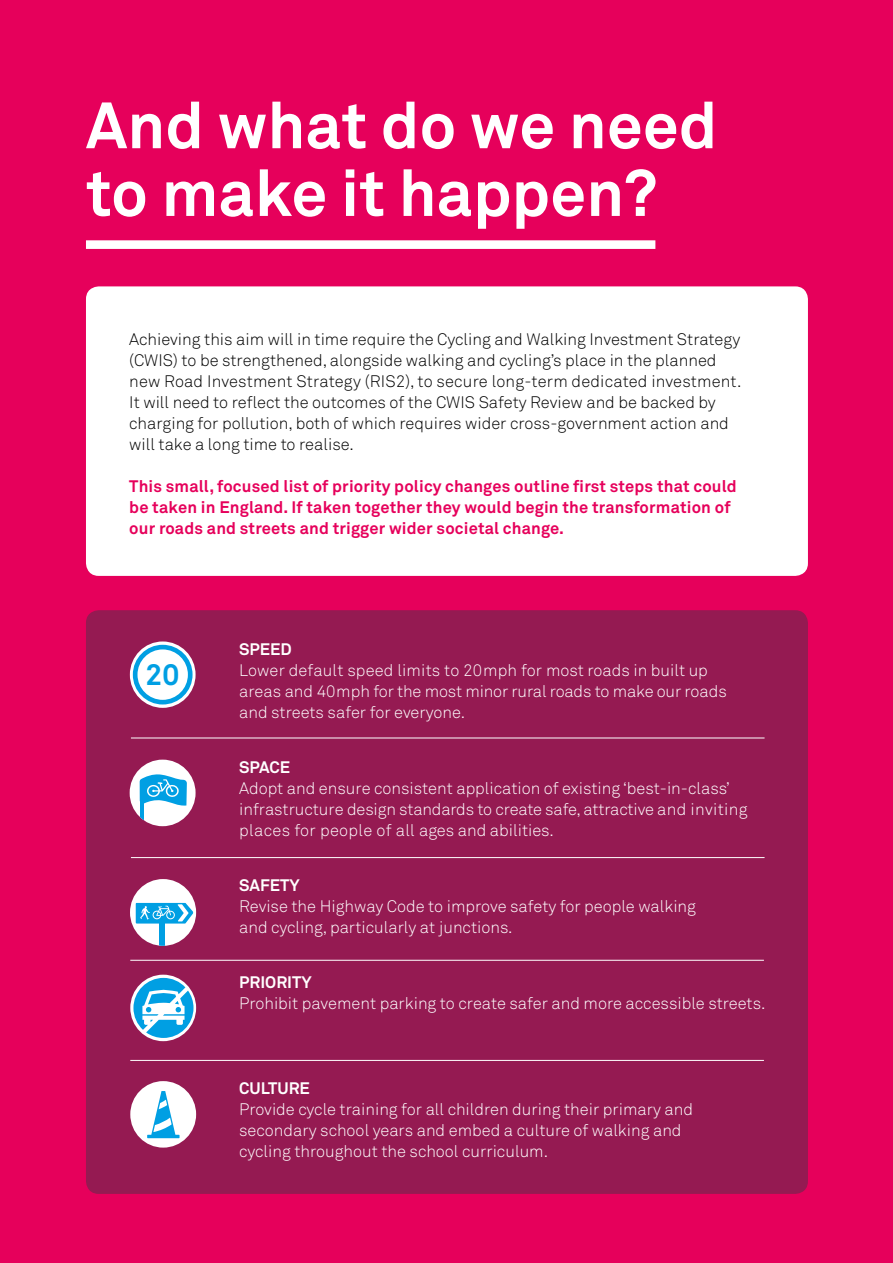
<style>
.page{position:relative;width:893px;height:1263px;background:#e6005b}
.page>*{position:absolute;margin:0;border:0;box-sizing:border-box;transform-origin:0 0}
.t1{font:700 64.5px/67.7px "Akkurat";color:#fff}
.t2{font:700 29.7px "Akkurat";color:#009fe3}
.t3{font:300 16.5px/21px "Akkurat";color:#fff}
.t4{font:300 16.5px/21px "Akkurat";color:#000}
.t5{font:700 16.5px/21px "Akkurat";letter-spacing:.01em;color:#e6005b}
.t6{font:700 16.5px "Akkurat";color:#fff}
</style>
<div class="page">
<div style="left:86px;top:286px;width:722px;height:290px;background:#fff;border-radius:13px"></div>
<div style="left:86px;top:240px;width:569px;height:9px;background:#fff"></div>
<div style="left:86px;top:610px;width:722px;height:584px;background:#951a52;border-radius:13px"></div>
<svg style="left:130px;top:641px;width:66px;height:67px"></svg>
<svg style="left:133px;top:645px;width:60px;height:59px;background:#bad1e6"></svg>
<div style="left:130px;top:760px;width:66px;height:66px;background:#fff;border-radius:50%"></div>
<svg style="left:139px;top:774px;width:48px;height:32px"></svg>
<hr style="left:140px;top:783px;width:3px;height:39px;background:#009fe3">
<div style="left:130px;top:879px;width:66px;height:67px;background:#fff;border-radius:50%"></div>
<svg style="left:135px;top:903px;width:58px;height:20px"></svg>
<div style="left:159px;top:920px;width:6px;height:26px;background:#009fe3"></div>
<svg style="left:130px;top:975px;width:66px;height:66px"></svg>
<svg style="left:133px;top:978px;width:60px;height:60px;background:#6db3dd"></svg>
<div style="left:130px;top:1081px;width:66px;height:66px;background:#fff;border-radius:50%"></div>
<svg style="left:147px;top:1091px;width:33px;height:47px"></svg>
<hr style="left:131px;top:738px;width:634px;height:1px;background:#fff">
<hr style="left:131px;top:857px;width:634px;height:1px;background:#fff">
<hr style="left:130px;top:960px;width:634px;height:1px;background:#fff">
<hr style="left:130px;top:1060px;width:634px;height:1px;background:#fff">
<h1 class="t1" style="left:86px;top:92px;width:633px">And what do we need to make it happen?</h1>
<p class="t4" style="left:129px;top:329px;width:614px">Achieving this aim will in time require the Cycling and Walking Investment Strategy (CWIS) to be strengthened, alongside walking and cycling’s place in the planned new Road Investment Strategy (RIS2), to secure long-term dedicated investment.<br>It will need to reflect the outcomes of the CWIS Safety Review and be backed by charging for pollution, both of which requires wider cross-government action and will take a long time to realise.</p>
<p class="t5" style="left:129px;top:476px;width:609px">This small, focused list of priority policy changes outline first steps that could be taken in England. If taken together they would begin the transformation of our roads and streets and trigger wider societal change.</p>
<h2 class="t2" style="left:146px;top:656px;width:35px">20</h2>
<p class="t6" style="left:239px;top:639px;width:54px">SPEED</p>
<p class="t3" style="left:239px;top:660px;width:489px">Lower default speed limits to 20mph for most roads in built up areas and 40mph for the most minor rural roads to make our roads and streets safer for everyone.</p>
<p class="t6" style="left:239px;top:757px;width:52px">SPACE</p>
<p class="t3" style="left:239px;top:778px;width:510px">Adopt and ensure consistent application of existing ‘best-in-class’ infrastructure design standards to create safe, attractive and inviting places for people of all ages and abilities.</p>
<p class="t6" style="left:239px;top:875px;width:62px">SAFETY</p>
<p class="t3" style="left:239px;top:896px;width:458px">Revise the Highway Code to improve safety for people walking and cycling, particularly at junctions.</p>
<p class="t6" style="left:239px;top:972px;width:74px">PRIORITY</p>
<p class="t3" style="left:239px;top:993px;width:528px">Prohibit pavement parking to create safer and more accessible streets.</p>
<p class="t6" style="left:239px;top:1077px;width:72px">CULTURE</p>
<p class="t3" style="left:239px;top:1099px;width:455px">Provide cycle training for all children during their primary and secondary school years and embed a culture of walking and cycling throughout the school curriculum.</p>
</div>
